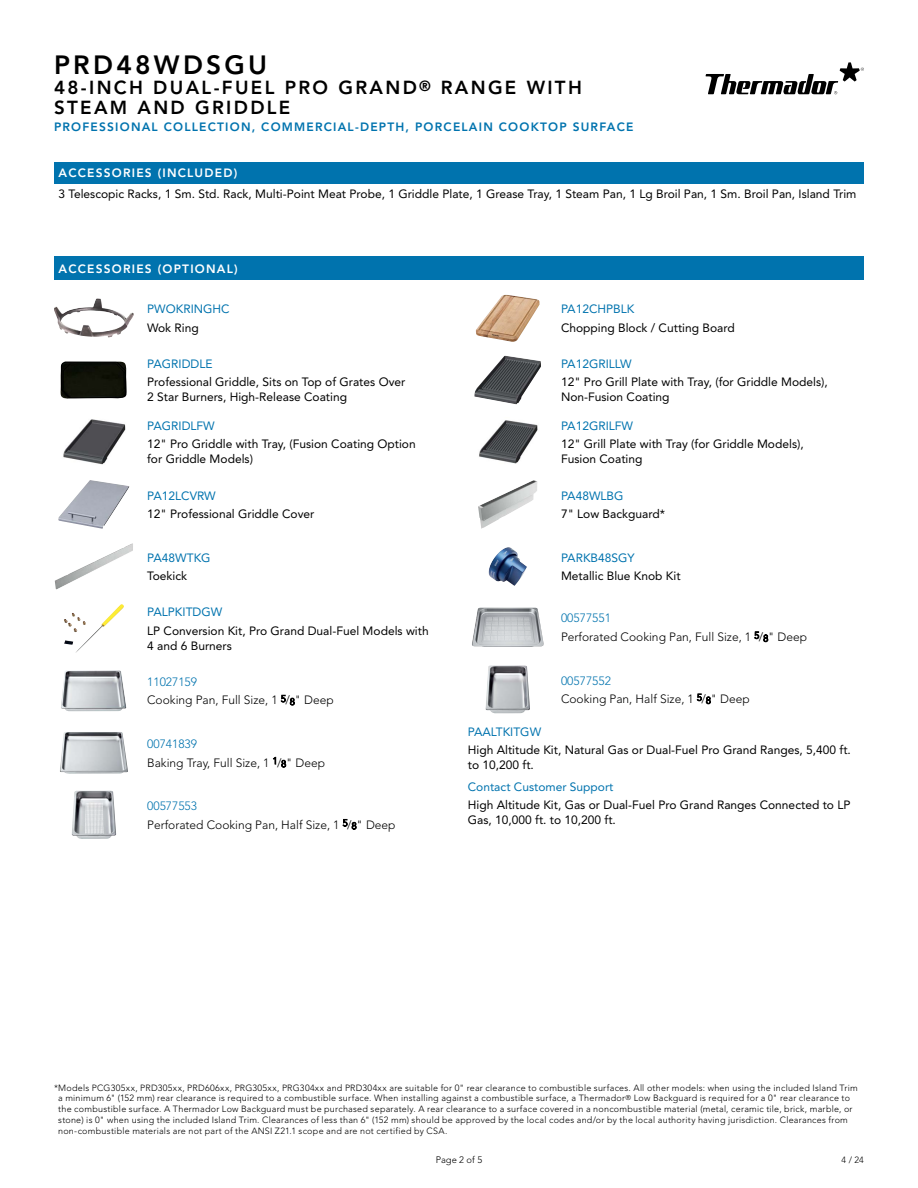
<style>
.page{position:relative;width:918px;height:1188px;background:#fff}
.page>*{position:absolute;margin:0;border:0;box-sizing:border-box;transform-origin:0 0}
.t1{font:800 26.25px "Avenir LT Std";letter-spacing:.125em;color:#000}
.t2{font:800 18.75px/20.2px "Avenir LT Std";letter-spacing:.125em;color:#000}
.t3{font:12px/15px "Avenir LT Std";color:#000}
.t4{font:300 12px/18.5px "Avenir LT Std";color:#000}
.t5{font:12px "Avenir LT Std";color:#0073ae}
.t6{font:800 12px "Avenir LT Std";letter-spacing:.1em;color:#0073ae}
.t7{font:800 12px "Avenir LT Std";letter-spacing:.1em;color:#fff}
.t8{font:300 9.3px "Avenir LT Std";color:#000}
.t9{font:300 9px/10.8px "Avenir LT Std";letter-spacing:.025em;color:#000}
.s1{color:#0073ae}
.s2{font-size:9.6px}
</style>
<div class="page">
<svg style="left:706px;top:62px;width:158px;height:32px"></svg>
<div style="left:54px;top:256px;width:810px;height:24px;background:#0073ae"></div>
<div style="left:54px;top:162px;width:810px;height:22px;background:#0073ae"></div>
<img style="left:478px;top:480px;width:56px;height:49px">
<img style="left:476px;top:295px;width:64px;height:47px">
<img style="left:64px;top:604px;width:60px;height:49px">
<svg style="left:79px;top:480px;width:11px;height:13px"></svg>
<img style="left:54px;top:298px;width:80px;height:39px">
<img style="left:479px;top:420px;width:59px;height:44px">
<svg style="left:495px;top:356px;width:10px;height:11px"></svg>
<img style="left:55px;top:544px;width:78px;height:46px">
<img style="left:63px;top:419px;width:63px;height:46px">
<img style="left:60px;top:362px;width:67px;height:37px">
<img style="left:61px;top:670px;width:66px;height:41px">
<img style="left:60px;top:732px;width:68px;height:42px">
<img style="left:72px;top:791px;width:44px;height:48px">
<img style="left:472px;top:608px;width:72px;height:39px">
<img style="left:485px;top:665px;width:45px;height:48px">
<img style="left:488px;top:547px;width:39px;height:39px">
<h1 class="t1" style="left:54px;top:49px;width:215px">PRD48WDSGU</h1>
<h2 class="t2" style="left:54px;top:78px;width:529px">48-INCH DUAL-FUEL PRO GRAND<sup>®</sup> RANGE WITH<br>STEAM AND GRIDDLE</h2>
<h3 class="t6" style="left:54px;top:120px;width:581px">PROFESSIONAL COLLECTION, COMMERCIAL-DEPTH, PORCELAIN COOKTOP SURFACE</h3>
<h3 class="t7" style="left:58px;top:166px;width:180px">ACCESSORIES (INCLUDED)</h3>
<h3 class="t3" style="left:58px;top:187px;width:799px">3 Telescopic Racks, 1 Sm. Std. Rack, Multi-Point Meat Probe, 1 Griddle Plate, 1 Grease Tray, 1 Steam Pan, 1 Lg Broil Pan, 1 Sm. Broil Pan, Island Trim</h3>
<h3 class="t7" style="left:58px;top:261px;width:181px">ACCESSORIES (OPTIONAL)</h3>
<h3 class="t5" style="left:147px;top:302px;width:84px">PWOKRINGHC</h3>
<h3 class="t3" style="left:147px;top:320px;width:53px">Wok Ring</h3>
<h3 class="t5" style="left:147px;top:357px;width:67px">PAGRIDDLE</h3>
<h3 class="t3" style="left:147px;top:375px;width:260px">Professional Griddle, Sits on Top of Grates Over<br>2 Star Burners, High-Release Coating</h3>
<h3 class="t5" style="left:147px;top:419px;width:69px">PAGRIDLFW</h3>
<h3 class="t3" style="left:147px;top:437px;width:270px">12" Pro Griddle with Tray, (Fusion Coating Option for Griddle Models)</h3>
<h3 class="t5" style="left:147px;top:489px;width:70px">PA12LCVRW</h3>
<h3 class="t3" style="left:147px;top:506px;width:169px">12" Professional Griddle Cover</h3>
<h3 class="t5" style="left:147px;top:551px;width:65px">PA48WTKG</h3>
<h3 class="t3" style="left:147px;top:569px;width:42px">Toekick</h3>
<h3 class="t5" style="left:147px;top:605px;width:77px">PALPKITDGW</h3>
<h3 class="t3" style="left:147px;top:623px;width:283px">LP Conversion Kit, Pro Grand Dual-Fuel Models with<br>4 and 6 Burners</h3>
<h3 class="t4" style="left:147px;top:673px;width:188px"><span class="s1">11027159<br></span>Cooking Pan, Full Size, 1 <sup>5</sup>/<span class="s2">8</span>" Deep</h3>
<h3 class="t4" style="left:147px;top:735px;width:179px"><span class="s1">00741839<br></span>Baking Tray, Full Size, 1 <sup>1</sup>/<span class="s2">8</span>" Deep</h3>
<h3 class="t4" style="left:147px;top:797px;width:250px"><span class="s1">00577553<br></span>Perforated Cooking Pan, Half Size, 1 <sup>5</sup>/<span class="s2">8</span>" Deep</h3>
<h3 class="t5" style="left:561px;top:302px;width:75px">PA12CHPBLK</h3>
<h3 class="t3" style="left:561px;top:320px;width:175px">Chopping Block / Cutting Board</h3>
<h3 class="t5" style="left:561px;top:357px;width:72px">PA12GRILLW</h3>
<h3 class="t3" style="left:561px;top:375px;width:268px">12" Pro Grill Plate with Tray, (for Griddle Models),<br>Non-Fusion Coating</h3>
<h3 class="t5" style="left:561px;top:419px;width:74px">PA12GRILFW</h3>
<h3 class="t3" style="left:561px;top:437px;width:244px">12" Grill Plate with Tray (for Griddle Models),<br>Fusion Coating</h3>
<h3 class="t5" style="left:561px;top:489px;width:64px">PA48WLBG</h3>
<h3 class="t3" style="left:561px;top:506px;width:106px">7" Low Backguard*</h3>
<h3 class="t5" style="left:561px;top:551px;width:75px">PARKB48SGY</h3>
<h3 class="t3" style="left:561px;top:569px;width:121px">Metallic Blue Knob Kit</h3>
<h3 class="t4" style="left:561px;top:609px;width:248px"><span class="s1">00577551<br></span>Perforated Cooking Pan, Full Size, 1 <sup>5</sup>/<span class="s2">8</span>" Deep</h3>
<h3 class="t4" style="left:561px;top:671px;width:190px"><span class="s1">00577552<br></span>Cooking Pan, Half Size, 1 <sup>5</sup>/<span class="s2">8</span>" Deep</h3>
<h3 class="t5" style="left:468px;top:725px;width:75px">PAALTKITGW</h3>
<h3 class="t3" style="left:468px;top:743px;width:385px">High Altitude Kit, Natural Gas or Dual-Fuel Pro Grand Ranges, 5,400 ft. to 10,200 ft.</h3>
<h3 class="t5" style="left:468px;top:780px;width:147px">Contact Customer Support</h3>
<h3 class="t3" style="left:468px;top:798px;width:384px">High Altitude Kit, Gas or Dual-Fuel Pro Grand Ranges Connected to LP<br>Gas, 10,000 ft. to 10,200 ft.</h3>
<p class="t9" style="left:58px;top:1082px;width:801px;text-indent:-4px">*Models PCG305xx, PRD305xx, PRD606xx, PRG305xx, PRG304xx and PRD304xx are suitable for 0" rear clearance to combustible surfaces. All other models: when using the included Island Trim a minimum 6" (152 mm) rear clearance is required to a combustible surface. When installing against a combustible surface, a Thermador<sup>®</sup> Low Backguard is required for a 0" rear clearance to the combustible surface. A Thermador Low Backguard must be purchased separately. A rear clearance to a surface covered in a noncombustible material (metal, ceramic tile, brick, marble, or stone) is 0" when using the included Island Trim. Clearances of less than 6" (152 mm) should be approved by the local codes and/or by the local authority having jurisdiction. Clearances from non-combustible materials are not part of the ANSI Z21.1 scope and are not certified by CSA.</p>
<p class="t8" style="left:436px;top:1155px;width:48px">Page 2 of 5</p>
<p class="t9" style="left:841px;top:1155px;width:24px">4 / 24</p>
</div>
